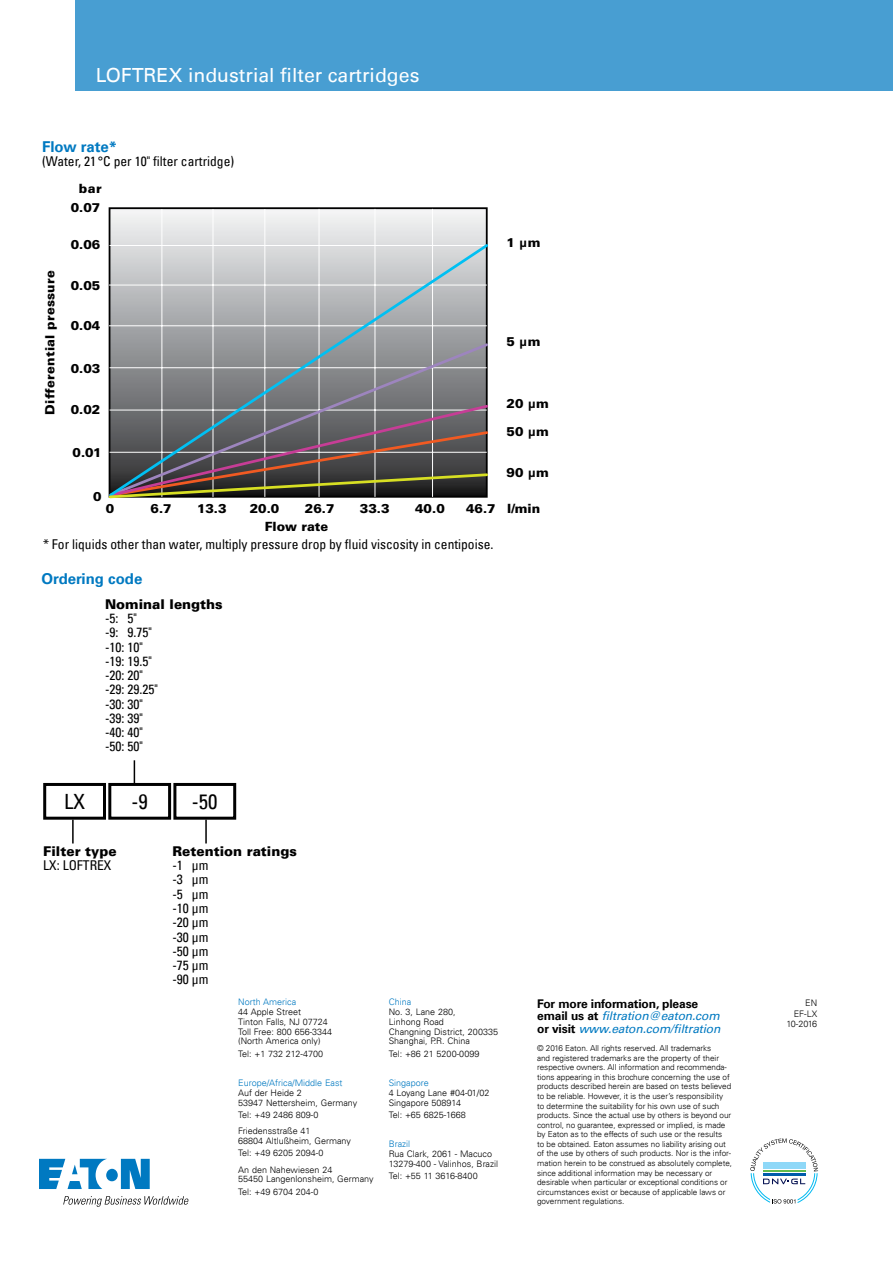
<style>
.page{position:relative;width:893px;height:1263px;background:#fff}
.page>*{position:absolute;margin:0;border:0;box-sizing:border-box;transform-origin:0 0}
.t1{font:condensed 21px "Univers LT";color:#000}
.t2{font:19.5px "Univers LT";color:#fff}
.t3{font:700 15px "Univers LT";color:#0079c1}
.t4{font:condensed 13.5px/14.2px "Univers LT";color:#000}
.t5{font:900 13.5px "Univers LT";color:#000}
.t6{font:900 12.75px/18.6px "Univers LT";color:#000;text-align:right}
.t7{font:900 12.75px "Univers LT";letter-spacing:.02em;color:#000}
.t8{font:700 12px/12px "Univers LT";letter-spacing:-.01em;color:#000}
.t9{font:italic 12px "Univers LT";letter-spacing:-.01em;color:#0079c1}
.t10{font:300 9px/9.8px "Univers LT";color:#000}
.t11{font:300 9px "Univers LT";color:#0079c1}
.t12{font:300 8.25px/9.6px "Univers LT";letter-spacing:-.005em;color:#000}
.s1{font-weight:400;font-style:italic;color:#0079c1}
.s2{font-weight:700;font-style:normal;color:#000}
</style>
<div class="page">
<hr style="left:72px;top:820px;width:2px;height:23px;background:#000">
<hr style="left:205px;top:820px;width:2px;height:23px;background:#000">
<svg style="left:134px;top:760px;width:1px;height:23px"></svg>
<div style="left:43px;top:783px;width:63px;height:37px;border:3px solid #000"></div>
<div style="left:108px;top:783px;width:63px;height:37px;border:3px solid #000"></div>
<div style="left:173px;top:783px;width:63px;height:37px;border:3px solid #000"></div>
<div style="left:110px;top:208px;width:377px;height:289px;background:#e9eaeb"></div>
<hr style="left:161px;top:209px;width:1px;height:288px;background:#fff">
<hr style="left:213px;top:209px;width:1px;height:288px;background:#fff">
<hr style="left:264px;top:209px;width:1px;height:288px;background:#fff">
<hr style="left:319px;top:209px;width:1px;height:288px;background:#fff">
<hr style="left:374px;top:209px;width:1px;height:288px;background:#fff">
<hr style="left:432px;top:209px;width:1px;height:288px;background:#fff">
<svg style="left:108px;top:242px;width:380px;height:161px;background:#a7abae"></svg>
<svg style="left:108px;top:403px;width:380px;height:96px;background:#5f5a59"></svg>
<svg style="left:750px;top:1138px;width:68px;height:65px"></svg>
<svg style="left:39px;top:1159px;width:111px;height:30px"></svg>
<svg style="left:63px;top:1196px;width:126px;height:11px"></svg>
<div style="left:75px;top:0;width:818px;height:91px;background:#489ed2"></div>
<h2 class="t2" style="left:96px;top:64px;width:325px">LOFTREX industrial filter cartridges</h2>
<h3 class="t3" style="left:42px;top:138px;width:76px">Flow rate*</h3>
<h3 class="t4" style="left:42px;top:154px;width:194px">(Water, 21 °C per 10" filter cartridge)</h3>
<h3 class="t7" style="left:42px;top:415px;width:146px;rotate:-90deg">Differential pressure</h3>
<h3 class="t6" style="left:71px;top:179px;width:32px">bar<br>0.07</h3>
<h3 class="t6" style="left:71px;top:235px;width:31px">0.06</h3>
<h3 class="t6" style="left:71px;top:276px;width:31px">0.05</h3>
<h3 class="t6" style="left:71px;top:316px;width:31px">0.04</h3>
<h3 class="t6" style="left:71px;top:359px;width:31px">0.03</h3>
<h3 class="t6" style="left:71px;top:400px;width:31px">0.02</h3>
<h3 class="t6" style="left:73px;top:443px;width:31px">0.01</h3>
<h3 class="t6" style="left:93px;top:487px;width:10px">0</h3>
<h3 class="t6" style="left:506px;top:233px;width:35px">1 µm</h3>
<h3 class="t6" style="left:506px;top:332px;width:35px">5 µm</h3>
<h3 class="t6" style="left:506px;top:394px;width:44px">20 µm</h3>
<h3 class="t6" style="left:506px;top:422px;width:44px">50 µm</h3>
<h3 class="t6" style="left:506px;top:463px;width:44px">90 µm</h3>
<h3 class="t6" style="left:106px;top:499px;width:10px">0</h3>
<h3 class="t6" style="left:151px;top:499px;width:23px">6.7</h3>
<h3 class="t6" style="left:197px;top:499px;width:31px">13.3</h3>
<h3 class="t6" style="left:250px;top:499px;width:31px">20.0</h3>
<h3 class="t6" style="left:305px;top:499px;width:31px">26.7</h3>
<h3 class="t6" style="left:360px;top:499px;width:31px">33.3</h3>
<h3 class="t6" style="left:415px;top:499px;width:31px">40.0</h3>
<h3 class="t6" style="left:466px;top:499px;width:76px">46.7 l/min</h3>
<h3 class="t6" style="left:265px;top:517px;width:65px">Flow rate</h3>
<h3 class="t4" style="left:43px;top:537px;width:452px">* For liquids other than water, multiply pressure drop by fluid viscosity in centipoise.</h3>
<h3 class="t3" style="left:42px;top:570px;width:102px">Ordering code</h3>
<h3 class="t5" style="left:105px;top:595px;width:119px">Nominal lengths</h3>
<h3 class="t4" style="left:105px;top:611px;width:54px">-5: 5"<br>-9: 9.75" -10: 10" -19: 19.5" -20: 20" -29: 29.25" -30: 30" -39: 39" -40: 40" -50: 50"</h3>
<h1 class="t1" style="left:64px;top:788px;width:22px">LX</h1>
<h1 class="t1" style="left:132px;top:788px;width:18px">-9</h1>
<h1 class="t1" style="left:192px;top:788px;width:27px">-50</h1>
<h3 class="t5" style="left:43px;top:843px;width:75px">Filter type</h3>
<h3 class="t4" style="left:43px;top:858px;width:70px">LX: LOFTREX</h3>
<h3 class="t5" style="left:172px;top:843px;width:126px">Retention ratings</h3>
<h3 class="t4" style="left:172px;top:858px;width:37px;text-align:justify">-1 µm -3 µm -5 µm -10 µm -20 µm -30 µm -50 µm -75 µm -90 µm</h3>
<p class="t11" style="left:238px;top:997px;width:60px">North America</p>
<p class="t10" style="left:238px;top:1007px;width:95px">44 Apple Street<br>Tinton Falls, NJ 07724<br>Toll Free: 800 656-3344 (North America only)</p>
<p class="t10" style="left:238px;top:1049px;width:86px">Tel: +1 732 212-4700</p>
<p class="t11" style="left:238px;top:1077px;width:106px">Europe/Africa/Middle East</p>
<p class="t10" style="left:238px;top:1088px;width:120px">Auf der Heide 2<br>53947 Nettersheim, Germany</p>
<p class="t10" style="left:238px;top:1107px;width:82px;line-height:16.2px">Tel: +49 2486 809-0<br>Friedensstraße 41</p>
<p class="t10" style="left:238px;top:1134px;width:114px;line-height:12.5px">68804 Altlußheim, Germany<br>Tel: +49 6205 2094-0</p>
<p class="t10" style="left:238px;top:1164px;width:137px">An den Nahewiesen 24<br>55450 Langenlonsheim, Germany</p>
<p class="t10" style="left:238px;top:1186px;width:82px">Tel: +49 6704 204-0</p>
<p class="t11" style="left:389px;top:997px;width:24px">China</p>
<p class="t10" style="left:389px;top:1007px;width:111px">No. 3, Lane 280,<br>Linhong Road<br>Changning District, 200335<br>Shanghai, P.R. China</p>
<p class="t10" style="left:389px;top:1049px;width:92px">Tel: +86 21 5200-0099</p>
<p class="t11" style="left:389px;top:1077px;width:42px">Singapore</p>
<p class="t10" style="left:389px;top:1088px;width:102px">4 Loyang Lane #04-01/02<br>Singapore 508914</p>
<p class="t10" style="left:389px;top:1110px;width:79px">Tel: +65 6825-1668</p>
<p class="t11" style="left:389px;top:1139px;width:23px">Brazil</p>
<p class="t10" style="left:389px;top:1149px;width:111px">Rua Clark, 2061 - Macuco<br>13279-400 - Valinhos, Brazil</p>
<p class="t10" style="left:389px;top:1171px;width:90px">Tel: +55 11 3616-8400</p>
<h3 class="t8" style="left:537px;top:997px;width:184px">For more information, please email us at <span class="s1">filtration@eaton.com</span></h3>
<h3 class="t9" style="left:537px;top:1022px;width:185px"><span class="s2">or visit</span> www.eaton.com/filtration</h3>
<p class="t12" style="left:537px;top:1043px;width:197px">© 2016 Eaton. All rights reserved. All trademarks<br>and registered trademarks are the property of their respective owners. All information and recommenda&shy;tions appearing in this brochure concerning the use of products described herein are based on tests believed to be reliable. However, it is the user’s responsibility to determine the suitability for his own use of such products. Since the actual use by others is beyond our control, no guarantee, expressed or implied, is made by Eaton as to the effects of such use or the results<br>to be obtained. Eaton assumes no liability arising out of the use by others of such products. Nor is the infor&shy;mation herein to be construed as absolutely complete, since additional information may be necessary or desirable when particular or exceptional conditions or circumstances exist or because of applicable laws or government regulations.</p>
<p class="t10" style="left:786px;top:997px;width:32px;line-height:10.5px;text-align:right">EN<br>EF-LX<br>10-2016</p>
</div>
